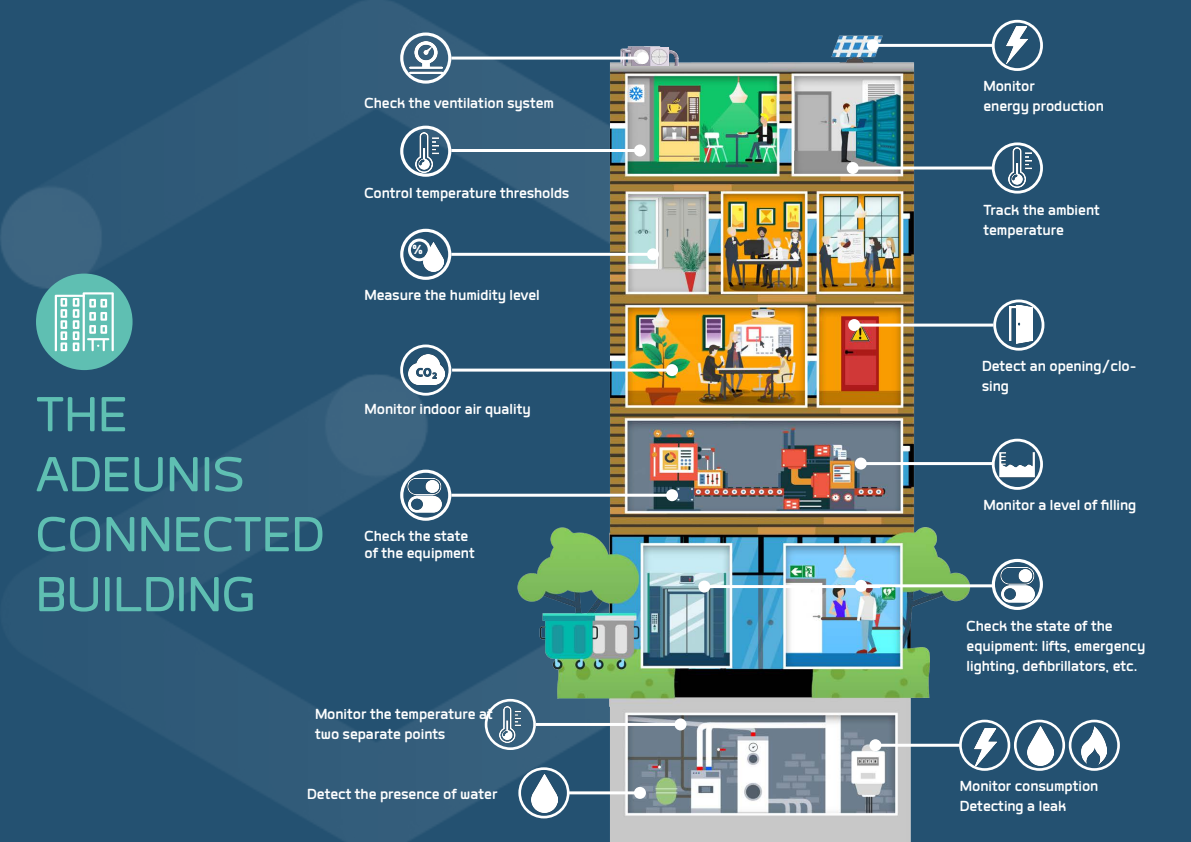
<style>
.page{position:relative;width:1191px;height:842px;background:#245171}
.page>*{position:absolute;margin:0;border:0;box-sizing:border-box;transform-origin:0 0}
.t1{font:500 64px/60px "Labrador B";color:#5fbfb2}
.t2{font:700 19px/20px "Labrador B";color:#fff}
.t3{font:700 17px "Labrador B";color:#fff}
</style>
<div class="page">
<img style="left:0;top:0;width:513px;height:842px">
<img style="left:513px;top:35px;width:464px;height:807px">
<div style="left:959px;top:720px;width:51px;height:51px;border:3px solid #fff;border-radius:50%"></div>
<img style="left:975px;top:729px;width:21px;height:36px">
<div style="left:991px;top:20px;width:52px;height:51px;border:3px solid #fff;border-radius:50%"></div>
<img style="left:1007px;top:27px;width:20px;height:37px">
<div style="left:400px;top:126px;width:51px;height:51px;border:3px solid #fff;border-radius:50%"></div>
<img style="left:416px;top:132px;width:23px;height:40px">
<div style="left:400px;top:33px;width:51px;height:51px;border:3px solid #fff;border-radius:50%"></div>
<img style="left:410px;top:41px;width:32px;height:33px">
<div style="left:485px;top:699px;width:51px;height:51px;border:3px solid #fff;border-radius:50%"></div>
<img style="left:499px;top:706px;width:21px;height:37px">
<div style="left:400px;top:229px;width:51px;height:51px;border:3px solid #fff;border-radius:50%"></div>
<img style="left:423px;top:242px;width:20px;height:30px">
<div style="left:408px;top:239px;width:23px;height:22px;border:3px solid #fff;border-radius:50%"></div>
<div style="left:518px;top:767px;width:51px;height:51px;border:3px solid #fff;border-radius:50%"></div>
<img style="left:531px;top:774px;width:26px;height:39px">
<div style="left:1014px;top:720px;width:51px;height:51px;border:3px solid #fff;border-radius:50%"></div>
<img style="left:1027px;top:727px;width:26px;height:38px">
<hr style="left:451px;top:149px;width:189px;height:3px;background:#fff">
<div style="left:634px;top:144px;width:12px;height:12px;background:#fff;border-radius:50%"></div>
<hr style="left:451px;top:253px;width:202px;height:3px;background:#fff">
<div style="left:647px;top:248px;width:12px;height:12px;background:#fff;border-radius:50%"></div>
<hr style="left:536px;top:723px;width:144px;height:3px;background:#fff">
<div style="left:674px;top:718px;width:12px;height:12px;background:#fff;border-radius:50%"></div>
<hr style="left:567px;top:791px;width:73px;height:3px;background:#fff">
<div style="left:634px;top:787px;width:12px;height:12px;background:#fff;border-radius:50%"></div>
<hr style="left:852px;top:167px;width:140px;height:3px;background:#fff">
<div style="left:846px;top:162px;width:12px;height:12px;background:#fff;border-radius:50%"></div>
<hr style="left:861px;top:584px;width:132px;height:3px;background:#fff">
<div style="left:855px;top:580px;width:12px;height:12px;background:#fff;border-radius:50%"></div>
<hr style="left:875px;top:744px;width:85px;height:3px;background:#fff">
<div style="left:869px;top:739px;width:12px;height:12px;background:#fff;border-radius:50%"></div>
<hr style="left:872px;top:44px;width:120px;height:3px;background:#fff">
<div style="left:866px;top:39px;width:12px;height:12px;background:#fff;border-radius:50%"></div>
<div style="left:1068px;top:720px;width:51px;height:51px;border:3px solid #fff;border-radius:50%"></div>
<img style="left:1081px;top:726px;width:25px;height:38px">
<hr style="left:704px;top:585px;width:176px;height:3px;background:#fff">
<div style="left:698px;top:580px;width:12px;height:12px;background:#fff;border-radius:50%"></div>
<hr style="left:451px;top:494px;width:221px;height:3px;background:#fff">
<div style="left:666px;top:489px;width:12px;height:12px;background:#fff;border-radius:50%"></div>
<div style="left:400px;top:470px;width:51px;height:51px;border:3px solid #fff;border-radius:50%"></div>
<img style="left:408px;top:477px;width:35px;height:35px">
<hr style="left:861px;top:462px;width:131px;height:3px;background:#fff">
<div style="left:855px;top:458px;width:12px;height:12px;background:#fff;border-radius:50%"></div>
<div style="left:991px;top:439px;width:52px;height:51px;border:3px solid #fff;border-radius:50%"></div>
<img style="left:1000px;top:447px;width:35px;height:35px">
<img style="left:622px;top:47px;width:56px;height:19px">
<hr style="left:451px;top:57px;width:192px;height:3px;background:#fff">
<div style="left:637px;top:52px;width:12px;height:12px;background:#fff;border-radius:50%"></div>
<div style="left:991px;top:559px;width:52px;height:51px;border:3px solid #fff;border-radius:50%"></div>
<img style="left:1000px;top:567px;width:35px;height:35px">
<div style="left:991px;top:142px;width:52px;height:52px;border:3px solid #fff;border-radius:50%"></div>
<img style="left:1008px;top:148px;width:23px;height:40px">
<hr style="left:452px;top:369px;width:220px;height:3px;background:#fff">
<div style="left:666px;top:364px;width:12px;height:12px;background:#fff;border-radius:50%"></div>
<div style="left:400px;top:344px;width:51px;height:52px;border:3px solid #fff;border-radius:50%"></div>
<img style="left:408px;top:355px;width:36px;height:29px">
<hr style="left:854px;top:324px;width:139px;height:3px;background:#fff">
<div style="left:848px;top:319px;width:12px;height:12px;background:#fff;border-radius:50%"></div>
<div style="left:993px;top:299px;width:51px;height:52px;border:3px solid #fff;border-radius:50%"></div>
<img style="left:1010px;top:305px;width:22px;height:38px">
<div style="left:36px;top:274px;width:97px;height:96px;background:#5fbfb2;border-radius:50%"></div>
<svg style="left:55px;top:292px;width:59px;height:59px"></svg>
<p class="t2" style="left:364px;top:92px;width:191px">Check the ventilation system</p>
<p class="t2" style="left:364px;top:182px;width:206px">Control temperature thresholds</p>
<p class="t3" style="left:412px;top:240px;width:12px">%</p>
<p class="t1" style="left:36px;top:383px;width:93px">THE</p>
<p class="t1" style="left:36px;top:443px;width:210px">ADEUNIS</p>
<p class="t1" style="left:36px;top:502px;width:290px">CONNECTED<br>BUILDING</p>
<p class="t2" style="left:364px;top:285px;width:177px">Measure the humidity level</p>
<p class="t2" style="left:364px;top:398px;width:168px">Monitor indoor air quality</p>
<p class="t2" style="left:364px;top:526px;width:105px">Check the state</p>
<p class="t2" style="left:364px;top:543px;width:112px">of the equipment</p>
<p class="t2" style="left:315px;top:703px;width:179px">Monitor the temperature at two separate points</p>
<p class="t2" style="left:307px;top:784px;width:192px">Detect the presence of water</p>
<p class="t2" style="left:983px;top:75px;width:122px">Monitor<br>energy production</p>
<p class="t2" style="left:983px;top:199px;width:118px">Track the ambient temperature</p>
<p class="t2" style="left:982px;top:356px;width:156px">Detect an opening/clo&shy;sing</p>
<p class="t2" style="left:983px;top:494px;width:154px">Monitor a level of filling</p>
<p class="t2" style="left:966px;top:615px;width:180px">Check the state of the equipment: lifts, emergency lighting, defibrillators, etc.</p>
<p class="t2" style="left:959px;top:775px;width:140px">Monitor consumption<br>Detecting a leak</p>
</div>
